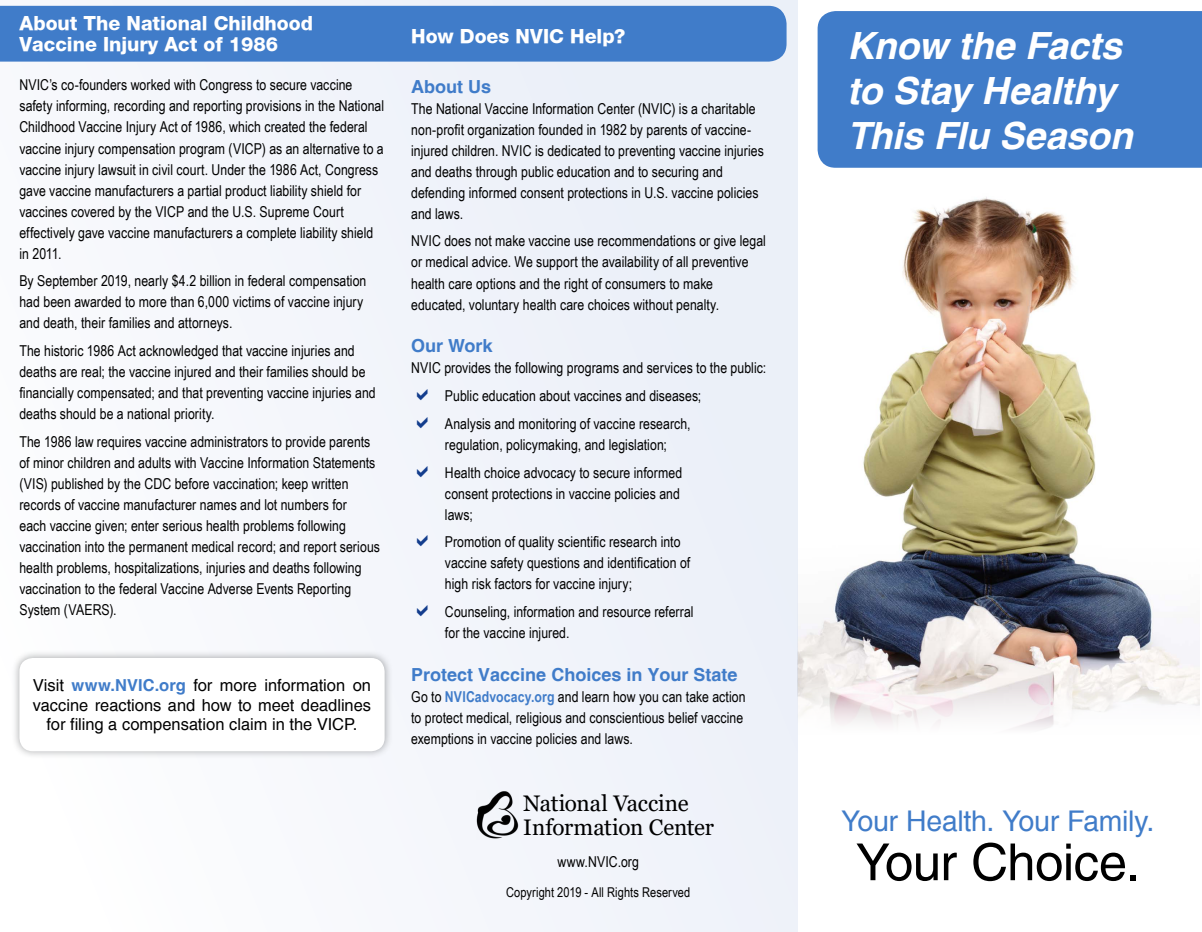
<style>
.page{position:relative;width:1202px;height:932px;background:#fff}
.page>*{position:absolute;margin:0;border:0;box-sizing:border-box;transform-origin:0 0}
.t1{font:51px "Helvetica";letter-spacing:-.01em;color:#000}
.t2{font:italic 700 37.5px/45px "Helvetica";letter-spacing:-.005em;color:#fff}
.t3{font:28.5px "Helvetica";letter-spacing:-.01em;color:#407cc9}
.t4{font:22.5px/24px "Georgia";letter-spacing:-.015em;color:#000}
.t5{font:800 19.5px/21px "Helvetica Neue";color:#fff}
.t6{font:700 18px "Helvetica";color:#407cc9}
.t7{font:16.5px/19.8px "Helvetica";letter-spacing:-.005em;color:#000;text-align:center}
.t8{font:15px/21px "Arial Narrow";letter-spacing:.005em;color:#000}
.t9{font:13.5px "Arial Narrow";letter-spacing:.01em;color:#000}
.s1{font-weight:700;color:#407cc9}
</style>
<div class="page">
<img style="left:797px;top:181px;width:356px;height:433px">
<svg style="left:797px;top:614px;width:403px;height:251px"></svg>
<div style="left:0;top:0;width:797px;height:932px;background:#f2f5fb"></div>
<div style="left:0;top:6px;width:786px;height:56px;background:#407cc9"></div>
<div style="left:11px;top:649px;width:382px;height:110px;background:#8a8c8e;opacity:.75"></div>
<div style="left:19px;top:658px;width:365px;height:93px;background:#fff;border-radius:14px"></div>
<div style="left:817px;top:11px;width:385px;height:157px;background:#407cc9"></div>
<img style="left:476px;top:791px;width:42px;height:48px">
<h3 class="t5" style="left:20px;top:13px;width:295px">About The National Childhood<br>Vaccine Injury Act of 1986</h3>
<p class="t8" style="left:19px;top:74px;width:366px">NVIC’s co-founders worked with Congress to secure vaccine safety informing, recording and reporting provisions in the National Childhood Vaccine Injury Act of 1986, which created the federal vaccine injury compensation program (VICP) as an alternative to a vaccine injury lawsuit in civil court. Under the 1986 Act, Congress gave vaccine manufacturers a partial product liability shield for vaccines covered by the VICP and the U.S. Supreme Court effectively gave vaccine manufacturers a complete liability shield in 2011.</p>
<p class="t8" style="left:19px;top:270px;width:348px">By September 2019, nearly $4.2 billion in federal compensation had been awarded to more than 6,000 victims of vaccine injury and death, their families and attorneys.</p>
<p class="t8" style="left:19px;top:340px;width:358px">The historic 1986 Act acknowledged that vaccine injuries and deaths are real; the vaccine injured and their families should be financially compensated; and that preventing vaccine injuries and deaths should be a national priority.</p>
<p class="t8" style="left:19px;top:430px;width:362px">The 1986 law requires vaccine administrators to provide parents of minor children and adults with Vaccine Information Statements (VIS) published by the CDC before vaccination; keep written records of vaccine manufacturer names and lot numbers for<br>each vaccine given; enter serious health problems following vaccination into the permanent medical record; and report serious health problems, hospitalizations, injuries and deaths following vaccination to the federal Vaccine Adverse Events Reporting System (VAERS).</p>
<p class="t7" style="left:33px;top:675px;width:340px">Visit <span class="s1">www.NVIC.org</span> for more information on vaccine reactions and how to meet deadlines for filing a compensation claim in the VICP.</p>
<h3 class="t5" style="left:411px;top:25px;width:215px">How Does NVIC Help?</h3>
<p class="t6" style="left:411px;top:75px;width:81px">About Us</p>
<p class="t8" style="left:411px;top:97px;width:354px">The National Vaccine Information Center (NVIC) is a charitable non-profit organization founded in 1982 by parents of vaccine&shy;injured children. NVIC is dedicated to preventing vaccine injuries and deaths through public education and to securing and defending informed consent protections in U.S. vaccine policies and laws.</p>
<p class="t8" style="left:411px;top:230px;width:356px">NVIC does not make vaccine use recommendations or give legal or medical advice. We support the availability of all preventive health care options and the right of consumers to make educated, voluntary health care choices without penalty.</p>
<p class="t6" style="left:411px;top:335px;width:83px">Our Work</p>
<p class="t8" style="left:445px;top:353px;width:323px;line-height:27.8px;text-indent:-34px">NVIC provides the following programs and services to the public:<br>Public education about vaccines and diseases;<br>Analysis and monitoring of vaccine research,</p>
<p class="t8" style="left:445px;top:430px;width:239px;line-height:27.8px">regulation, policymaking, and legislation;<br>Health choice advocacy to secure informed</p>
<p class="t8" style="left:445px;top:482px;width:236px">consent protections in vaccine policies and laws;</p>
<p class="t8" style="left:445px;top:531px;width:247px">Promotion of quality scientific research into vaccine safety questions and identification of high risk factors for vaccine injury;</p>
<p class="t8" style="left:445px;top:601px;width:250px">Counseling, information and resource referral for the vaccine injured.</p>
<p class="t6" style="left:411px;top:663px;width:328px">Protect Vaccine Choices in Your State</p>
<p class="t8" style="left:411px;top:685px;width:336px">Go to <span class="s1">NVICadvocacy.org</span> and learn how you can take action to protect medical, religious and conscientious belief vaccine exemptions in vaccine policies and laws.</p>
<h3 class="t4" style="left:523px;top:791px;width:192px">National Vaccine<br>Information Center</h3>
<p class="t8" style="left:557px;top:850px;width:83px">www.NVIC.org</p>
<p class="t9" style="left:506px;top:881px;width:186px">Copyright 2019 - All Rights Reserved</p>
<h2 class="t2" style="left:847px;top:24px;width:287px">Know the Facts to Stay Healthy<br>This Flu Season</h2>
<h3 class="t3" style="left:841px;top:804px;width:315px">Your Health. Your Family.</h3>
<h1 class="t1" style="left:856px;top:832px;width:285px">Your Choice.</h1>
</div>
